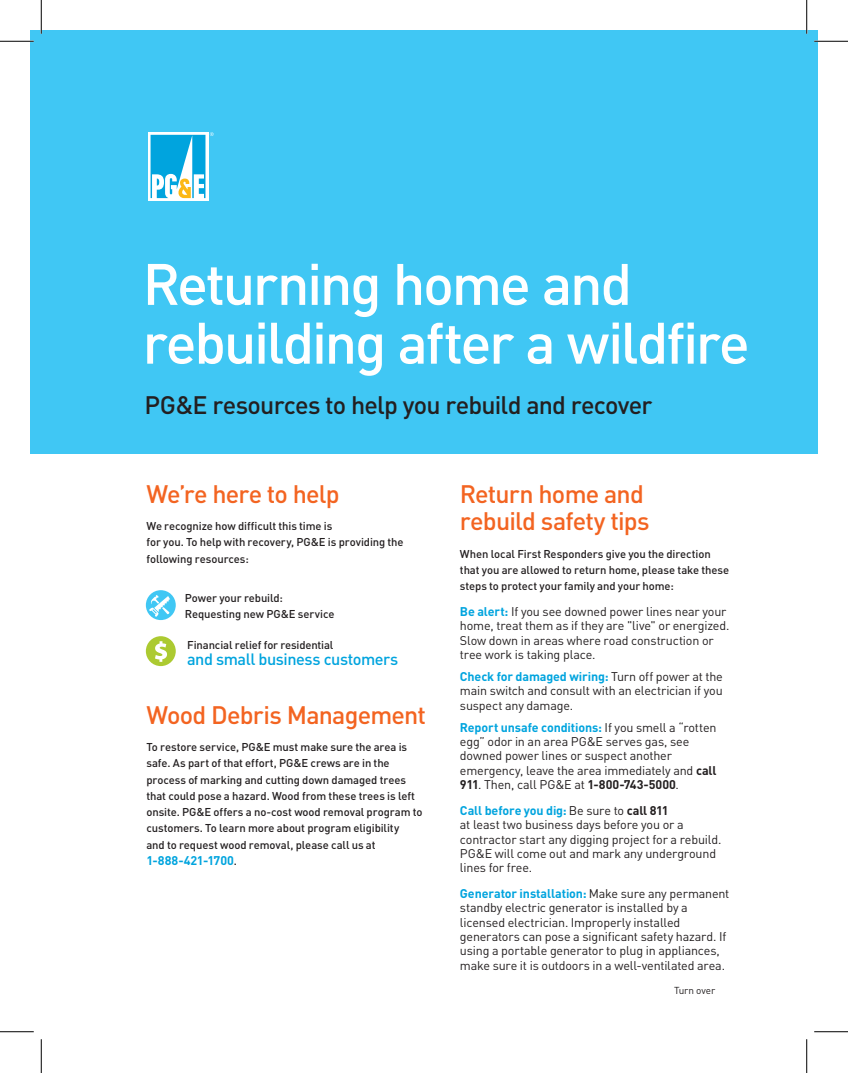
<style>
.page{position:relative;width:848px;height:1073px;background:#fff}
.page>*{position:absolute;margin:0;border:0;box-sizing:border-box;transform-origin:0 0}
.t1{font:500 57.5px/58.8px "DINOT";letter-spacing:-.04em;color:#fff}
.t2{font:500 25px/27.5px "DINOT";letter-spacing:-.03em;color:#f36421}
.t3{font:500 25px "DINOT";letter-spacing:-.03em;color:#231f20}
.t4{font:500 16.25px "DINOT";letter-spacing:-.025em;color:#00a4de}
.t5{font:12.5px/14.4px "DINOT";letter-spacing:-.015em;color:#231f20}
.t6{font:700 12.5px "DINOT";color:#00a4de}
.t7{font:500 11.25px/16.2px "DINOT";letter-spacing:-.01em;color:#231f20}
.t8{font:10px "DINOT";letter-spacing:-.01em;color:#231f20}
.s1{font-weight:500;font-size:11.25px;color:#231f20}
.s2{font-weight:700;color:#00a4de}
.s3{font-weight:700}
</style>
<div class="page">
<div style="left:146px;top:636px;width:30px;height:30px;background:#acca31;border-radius:50%"></div>
<svg style="left:155px;top:641px;width:12px;height:21px"></svg>
<div style="left:146px;top:590px;width:30px;height:30px;background:#40c7f4;border-radius:50%"></div>
<svg style="left:149px;top:595px;width:22px;height:22px"></svg>
<div style="left:30px;top:30px;width:788px;height:424px;background:#40c7f4"></div>
<div style="left:148px;top:132px;width:60px;height:69px;background:#fff"></div>
<svg style="left:150px;top:132px;width:64px;height:66px"></svg>
<hr style="left:0;top:40px;width:34px;height:2px;background:#fff">
<hr style="left:814px;top:40px;width:34px;height:2px;background:#fff">
<hr style="left:40px;top:0;width:2px;height:34px;background:#fff">
<hr style="left:805px;top:0;width:2px;height:34px;background:#fff">
<hr style="left:0;top:41px;width:34px;height:1px;background:#000">
<hr style="left:814px;top:41px;width:34px;height:1px;background:#000">
<hr style="left:0;top:1031px;width:34px;height:1px;background:#000">
<hr style="left:814px;top:1031px;width:34px;height:1px;background:#000">
<hr style="left:41px;top:0;width:1px;height:34px;background:#000">
<hr style="left:41px;top:1039px;width:1px;height:33px;background:#000">
<hr style="left:806px;top:0;width:1px;height:34px;background:#000">
<hr style="left:806px;top:1039px;width:1px;height:33px;background:#000">
<h1 class="t1" style="left:142px;top:249px;width:608px">Returning home and rebuilding after a wildfire</h1>
<h2 class="t3" style="left:144px;top:386px;width:509px">PG&amp;E resources to help you rebuild and recover</h2>
<h2 class="t2" style="left:146px;top:477px;width:195px">We’re here to help</h2>
<p class="t7" style="left:146px;top:517px;width:259px">We recognize how difficult this time is<br>for you. To help with recovery, PG&amp;E is providing the following resources:</p>
<p class="t7" style="left:185px;top:588px;width:151px">Power your rebuild:<br>Requesting new PG&amp;E service</p>
<p class="t7" style="left:187px;top:636px;width:148px">Financial relief for residential</p>
<h3 class="t4" style="left:187px;top:647px;width:213px">and small business customers</h3>
<h2 class="t2" style="left:146px;top:698px;width:281px">Wood Debris Management</h2>
<p class="t7" style="left:146px;top:737px;width:277px">To restore service, PG&amp;E must make sure the area is safe. As part of that effort, PG&amp;E crews are in the process of marking and cutting down damaged trees that could pose a hazard. Wood from these trees is left onsite. PG&amp;E offers a no-cost wood removal program to customers. To learn more about program eligibility<br>and to request wood removal, please call us at</p>
<p class="t6" style="left:146px;top:850px;width:92px">1-888-421-1700<span class="s1">.</span></p>
<h2 class="t2" style="left:460px;top:477px;width:191px">Return home and rebuild safety tips</h2>
<p class="t7" style="left:460px;top:544px;width:271px">When local First Responders give you the direction that you are allowed to return home, please take these steps to protect your family and your home:</p>
<p class="t5" style="left:460px;top:603px;width:271px"><span class="s2">Be alert:</span> If you see downed power lines near your home, treat them as if they are "live" or energized.<br>Slow down in areas where road construction or tree work is taking place.</p>
<p class="t5" style="left:460px;top:668px;width:264px;text-align:justify"><span class="s2">Check for damaged wiring:</span> Turn off power at the main switch and consult with an electrician if you suspect any damage.</p>
<p class="t5" style="left:460px;top:718px;width:258px"><span class="s2">Report unsafe conditions:</span> If you smell a “rotten egg” odor in an area PG&amp;E serves gas, see downed power lines or suspect another emergency, leave the area immediately and <span class="s3">call 911</span>. Then, call PG&amp;E at <span class="s3">1-800-743-5000</span>.</p>
<p class="t5" style="left:460px;top:802px;width:263px"><span class="s2">Call before you dig:</span> Be sure to <span class="s3">call 811<br></span>at least two business days before you or a contractor start any digging project for a rebuild.<br>PG&amp;E will come out and mark any underground lines for free.</p>
<p class="t5" style="left:460px;top:885px;width:271px"><span class="s2">Generator installation:</span> Make sure any permanent standby electric generator is installed by a licensed electrician. Improperly installed generators can pose a significant safety hazard. If using a portable generator to plug in appliances, make sure it is outdoors in a well-ventilated area.</p>
<p class="t8" style="left:674px;top:982px;width:43px">Turn over</p>
</div>
